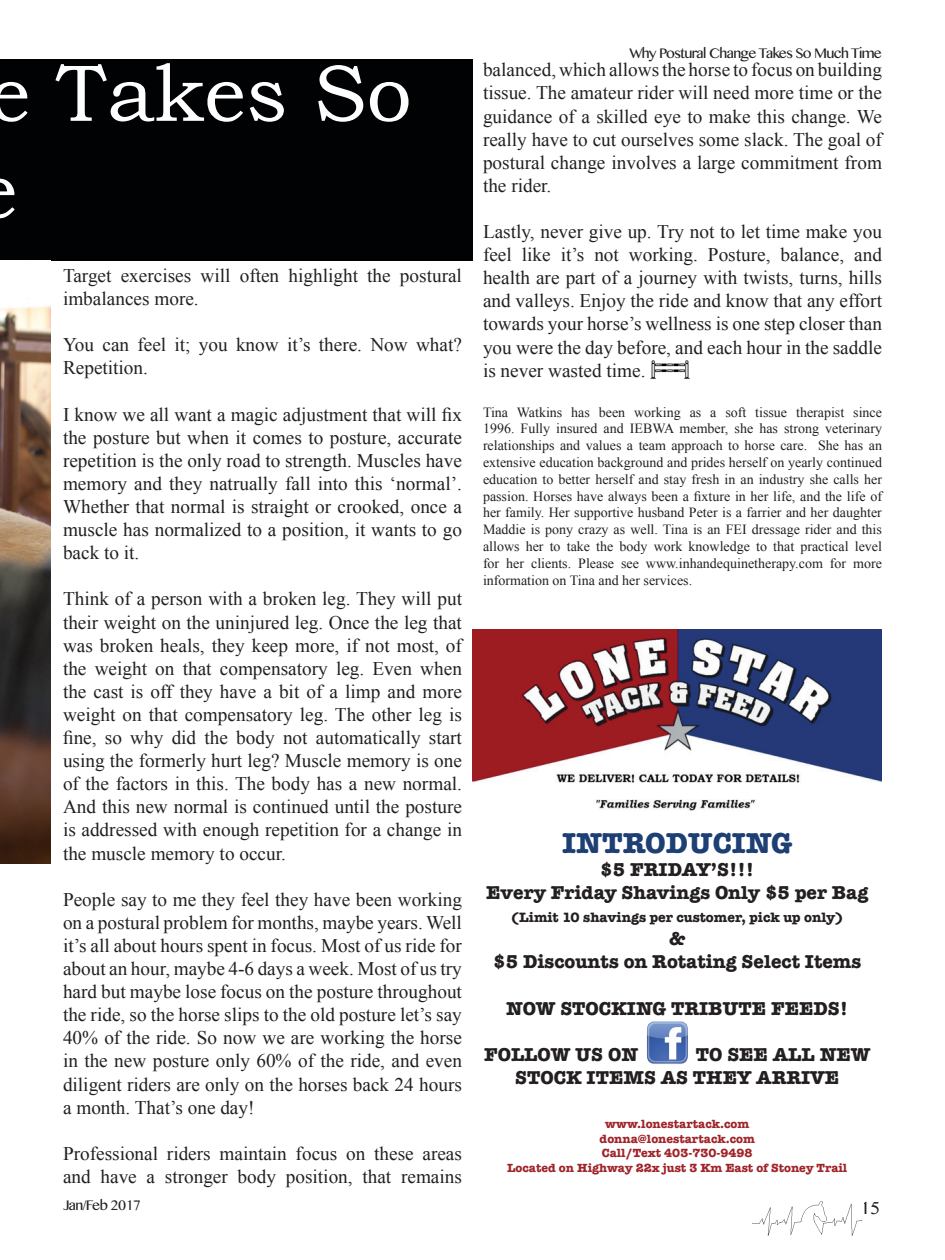
<style>
.page{position:relative;width:945px;height:1260px;background:#fff}
.page>*{position:absolute;margin:0;border:0;box-sizing:border-box;transform-origin:0 0}
.t1{font:80.5px "Bookman Old Style";color:#fff}
.t2{font:700 29.75px "American Typewriter";color:#1d3f74}
.t3{font:19.25px/23.1px "Times New Roman";color:#231f20;text-align:justify}
.t4{font:700 19.25px/23.1px "American Typewriter";color:#231f20;text-align:center}
.t5{font:17.5px "Myanmar MN";color:#231f20}
.t6{font:14px/16.8px "Times New Roman";color:#231f20;text-align:justify}
.t7{font:14px "Myanmar MN";letter-spacing:-.05em;color:#231f20}
.t8{font:700 14px "American Typewriter";color:#231f20}
.t9{font:700 12.25px/14.7px "American Typewriter";color:#9f2328;text-align:center}
</style>
<div class="page">
<img style="left:752px;top:1201px;width:111px;height:35px">
<div style="left:0;top:60px;width:472px;height:201px;background:#010203"></div>
<img style="left:472px;top:629px;width:410px;height:182px">
<img style="left:647px;top:1021px;width:41px;height:43px">
<img style="left:0;top:260px;width:50px;height:603px">
<img style="left:650px;top:360px;width:40px;height:19px">
<h1 class="t1" style="left:-11px;top:47px;width:425px">e Takes So</h1>
<p class="t3" style="left:63px;top:264px;width:401px">Target exercises will often highlight the postural imbalances more.</p>
<p class="t3" style="left:63px;top:333px;width:401px">You can feel it; you know it’s there. Now what?<br>Repetition.</p>
<p class="t3" style="left:63px;top:402px;width:401px">I know we all want a magic adjustment that will fix the posture but when it comes to posture, accurate repetition is the only road to strength. Muscles have memory and they natrually fall into this ‘normal’.<br>Whether that normal is straight or crooked, once a muscle has normalized to a position, it wants to go back to it.</p>
<p class="t3" style="left:63px;top:587px;width:401px">Think of a person with a broken leg. They will put their weight on the uninjured leg. Once the leg that was broken heals, they keep more, if not most, of the weight on that compensatory leg. Even when the cast is off they have a bit of a limp and more weight on that compensatory leg. The other leg is fine, so why did the body not automatically start using the formerly hurt leg? Muscle memory is one of the factors in this. The body has a new normal.<br>And this new normal is continued until the posture is addressed with enough repetition for a change in the muscle memory to occur.</p>
<p class="t3" style="left:63px;top:887px;width:401px">People say to me they feel they have been working on a postural problem for months, maybe years. Well it’s all about hours spent in focus. Most of us ride for about an hour, maybe 4-6 days a week. Most of us try hard but maybe lose focus on the posture throughout the ride, so the horse slips to the old posture let’s say 40% of the ride. So now we are working the horse in the new posture only 60% of the ride, and even diligent riders are only on the horses back 24 hours a month. That’s one day!</p>
<p class="t3" style="left:63px;top:1142px;width:401px">Professional riders maintain focus on these areas and have a stronger body position, that remains</p>
<p class="t7" style="left:629px;top:45px;width:254px">Why Postural Change Takes So Much Time</p>
<p class="t3" style="left:483px;top:58px;width:401px">balanced, which allows the horse to focus on building tissue. The amateur rider will need more time or the guidance of a skilled eye to make this change. We really have to cut ourselves some slack. The goal of postural change involves a large commitment from the rider.</p>
<p class="t3" style="left:483px;top:220px;width:401px">Lastly, never give up. Try not to let time make you feel like it’s not working. Posture, balance, and health are part of a journey with twists, turns, hills and valleys. Enjoy the ride and know that any effort towards your horse’s wellness is one step closer than you were the day before, and each hour in the saddle is never wasted time.</p>
<p class="t6" style="left:483px;top:403px;width:401px">Tina Watkins has been working as a soft tissue therapist since 1996. Fully insured and IEBWA member, she has strong veterinary relationships and values a team approach to horse care. She has an extensive education background and prides herself on yearly continued education to better herself and stay fresh in an industry she calls her passion. Horses have always been a fixture in her life, and the life of her family. Her supportive husband Peter is a farrier and her daughter Maddie is pony crazy as well. Tina is an FEI dressage rider and this allows her to take the body work knowledge to that practical level for her clients. Please see www.inhandequinetherapy.com for more information on Tina and her services.</p>
<p class="t2" style="left:562px;top:817px;width:232px">INTRODUCING</p>
<p class="t4" style="left:486px;top:857px;width:383px">$5 FRIDAY’S!!!<br>Every Friday Shavings Only $5 per Bag</p>
<p class="t8" style="left:510px;top:905px;width:335px">(Limit 10 shavings per customer, pick up only)</p>
<p class="t4" style="left:493px;top:926px;width:370px">&amp;<br>$5 Discounts on Rotating Select Items</p>
<p class="t4" style="left:506px;top:996px;width:343px">NOW STOCKING TRIBUTE FEEDS!</p>
<p class="t4" style="left:484px;top:1042px;width:156px">FOLLOW US ON</p>
<p class="t4" style="left:515px;top:1042px;width:357px;text-align:left;text-indent:181px">TO SEE ALL NEW<br>STOCK ITEMS AS THEY ARRIVE</p>
<p class="t9" style="left:507px;top:1116px;width:342px">www.lonestartack.com<br>donna@lonestartack.com<br>Call/Text 403-730-9498<br>Located on Highway 22x just 3 Km East of Stoney Trail</p>
<p class="t7" style="left:63px;top:1197px;width:79px">Jan/Feb 2017</p>
<p class="t5" style="left:860px;top:1198px;width:22px">15</p>
</div>
